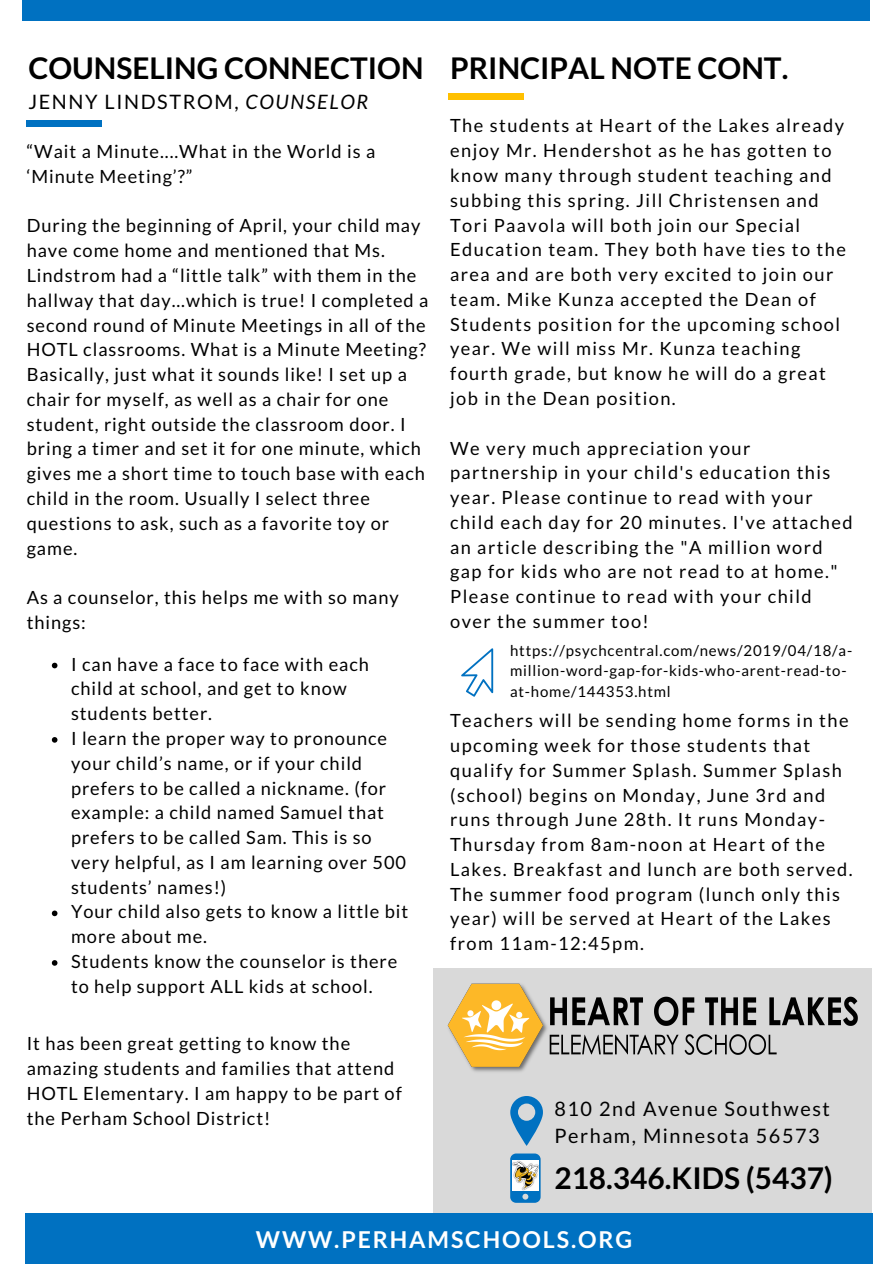
<style>
.page{position:relative;width:894px;height:1264px;background:#fff}
.page>*{position:absolute;margin:0;border:0;box-sizing:border-box;transform-origin:0 0}
.t1{font:700 29.85px "Lato";color:#000}
.t2{font:700 23.25px "Lato";letter-spacing:.08em;color:#fff}
.t3{font:19.8px/27px "Lato";letter-spacing:.08em;color:#000}
.t4{font:18.15px/24.8px "Lato";letter-spacing:.05em;color:#000}
.t5{font:18.15px/24.8px "Lato";letter-spacing:.08em;color:#000}
.t6{font:15px/20.2px "Lato";letter-spacing:.05em;color:#000}
.s1{font-style:italic}
</style>
<div class="page">
<div style="left:22px;top:0;width:847px;height:20px;background:#0071c1"></div>
<div style="left:433px;top:968px;width:438px;height:277px;background:#d9d9d9"></div>
<img style="left:447px;top:983px;width:411px;height:89px">
<svg style="left:510px;top:1096px;width:33px;height:49px"></svg>
<svg style="left:510px;top:1153px;width:30px;height:49px"></svg>
<img style="left:512px;top:1160px;width:26px;height:30px">
<div style="left:25px;top:1213px;width:847px;height:50px;background:#0071c1"></div>
<div style="left:27px;top:120px;width:75px;height:7px;background:#0071c1"></div>
<div style="left:448px;top:93px;width:76px;height:7px;background:#ffc000"></div>
<svg style="left:52px;top:662px;width:5px;height:6px"></svg>
<svg style="left:52px;top:737px;width:5px;height:5px"></svg>
<svg style="left:52px;top:910px;width:5px;height:6px"></svg>
<svg style="left:52px;top:960px;width:5px;height:5px"></svg>
<svg style="left:461px;top:648px;width:32px;height:48px"></svg>
<h1 class="t1" style="left:28px;top:50px;width:397px">COUNSELING CONNECTION</h1>
<p class="t3" style="left:28px;top:88px;width:341px">JENNY LINDSTROM, <span class="s1">COUNSELOR</span></p>
<p class="t4" style="left:27px;top:139px;width:350px">“Wait a Minute....What in the World is a ‘Minute Meeting’?”</p>
<p class="t4" style="left:27px;top:213px;width:403px">During the beginning of April, your child may have come home and mentioned that Ms.<br>Lindstrom had a “little talk” with them in the hallway that day...which is true! I completed a second round of Minute Meetings in all of the HOTL classrooms. What is a Minute Meeting?<br>Basically, just what it sounds like! I set up a chair for myself, as well as a chair for one student, right outside the classroom door. I bring a timer and set it for one minute, which gives me a short time to touch base with each child in the room. Usually I select three questions to ask, such as a favorite toy or game.</p>
<p class="t4" style="left:27px;top:584px;width:373px">As a counselor, this helps me with so many things:</p>
<p class="t4" style="left:71px;top:651px;width:338px">I can have a face to face with each child at school, and get to know students better.<br>I learn the proper way to pronounce your child’s name, or if your child prefers to be called a nickname. (for example: a child named Samuel that prefers to be called Sam. This is so very helpful, as I am learning over 500 students’ names!)<br>Your child also gets to know a little bit more about me.<br>Students know the counselor is there to help support ALL kids at school.</p>
<p class="t4" style="left:27px;top:1030px;width:376px">It has been great getting to know the amazing students and families that attend HOTL Elementary. I am happy to be part of the Perham School District!</p>
<h1 class="t1" style="left:450px;top:50px;width:340px">PRINCIPAL NOTE CONT.</h1>
<p class="t5" style="left:450px;top:113px;width:397px">The students at Heart of the Lakes already enjoy Mr. Hendershot as he has gotten to know many through student teaching and subbing this spring. Jill Christensen and Tori Paavola will both join our Special Education team. They both have ties to the area and are both very excited to join our team. Mike Kunza accepted the Dean of Students position for the upcoming school year. We will miss Mr. Kunza teaching fourth grade, but know he will do a great job in the Dean position.</p>
<p class="t5" style="left:450px;top:435px;width:404px">We very much appreciation your partnership in your child's education this year. Please continue to read with your child each day for 20 minutes. I've attached an article describing the "A million word gap for kids who are not read to at home." Please continue to read with your child over the summer too!</p>
<p class="t6" style="left:510px;top:640px;width:343px">https://psychcentral.com/news/2019/04/18/a&shy;million-word-gap-for-kids-who-arent-read-to&shy;at-home/144353.html</p>
<p class="t5" style="left:450px;top:707px;width:404px">Teachers will be sending home forms in the upcoming week for those students that qualify for Summer Splash. Summer Splash (school) begins on Monday, June 3rd and runs through June 28th. It runs Monday-Thursday from 8am-noon at Heart of the Lakes. Breakfast and lunch are both served.<br>The summer food program (lunch only this year) will be served at Heart of the Lakes from 11am-12:45pm.</p>
<p class="t3" style="left:554px;top:1094px;width:277px">810 2nd Avenue Southwest<br>Perham, Minnesota 56573</p>
<h1 class="t1" style="left:554px;top:1158px;width:280px">218.346.KIDS (5437)</h1>
<p class="t2" style="left:256px;top:1225px;width:378px">WWW.PERHAMSCHOOLS.ORG</p>
</div>
